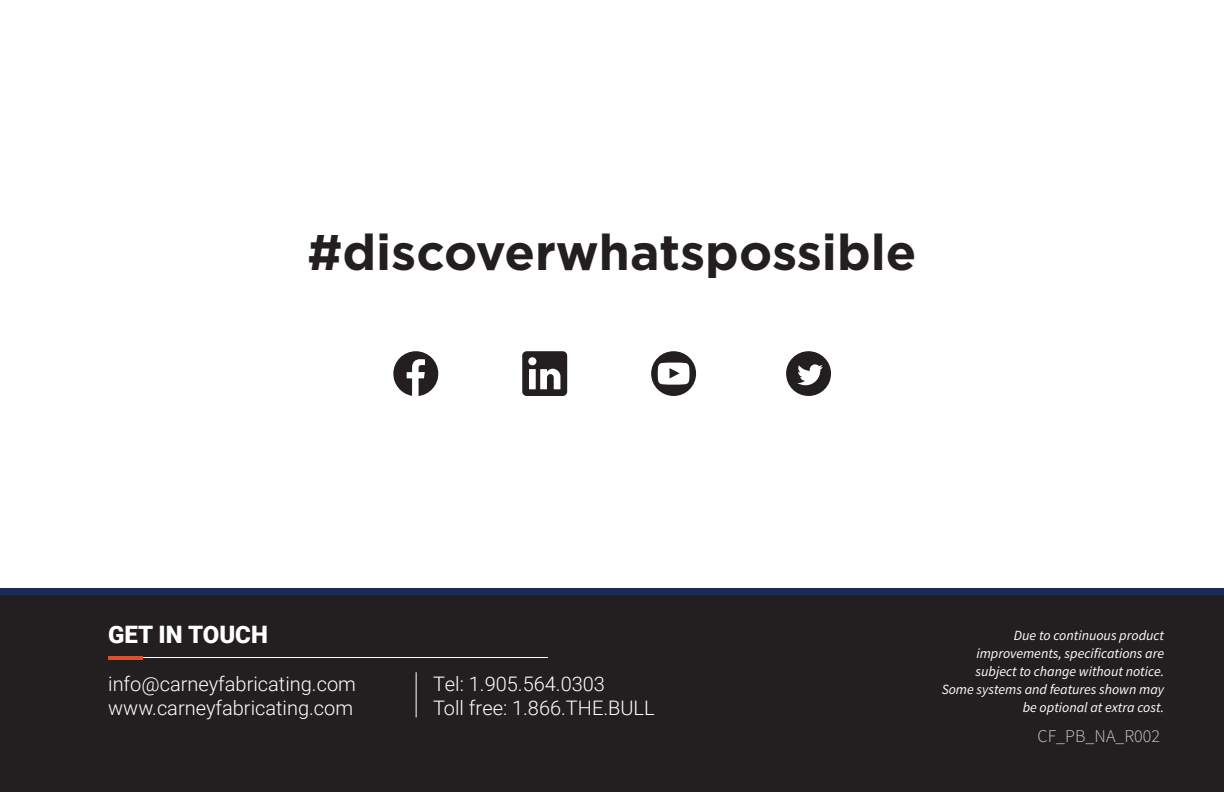
<style>
.page{position:relative;width:1224px;height:792px;background:#fff}
.page>*{position:absolute;margin:0;border:0;box-sizing:border-box;transform-origin:0 0}
.t1{font:700 50px "Gotham";color:#231f20}
.t2{font:900 24px "Roboto";color:#fff}
.t3{font:300 20px "Roboto";color:#fff}
.t4{font:300 18px "Source Sans Pro";color:#cbc8c9}
.t5{font:italic 14px/18px "Source Sans Pro";color:#fff;text-align:justify}
</style>
<div class="page">
<svg style="left:393px;top:351px;width:45px;height:45px"></svg>
<svg style="left:522px;top:351px;width:45px;height:45px"></svg>
<svg style="left:786px;top:351px;width:45px;height:45px"></svg>
<div style="left:0;top:593px;width:1224px;height:199px;background:#231f20"></div>
<div style="left:0;top:588px;width:1224px;height:7px;background:#1c2a57"></div>
<hr style="left:108px;top:657px;width:439px;height:1px;background:#fff">
<hr style="left:108px;top:656px;width:35px;height:3px;background:#da5229">
<hr style="left:416px;top:672px;width:1px;height:45px;background:#fff">
<svg style="left:651px;top:351px;width:45px;height:45px"></svg>
<p class="t1" style="left:307px;top:219px;width:611px">#discoverwhatspossible</p>
<p class="t2" style="left:108px;top:617px;width:161px">GET IN TOUCH</p>
<p class="t3" style="left:108px;top:670px;width:249px">info@carneyfabricating.com</p>
<p class="t3" style="left:108px;top:694px;width:246px">www.carneyfabricating.com</p>
<p class="t3" style="left:433px;top:670px;width:174px">Tel: 1.905.564.0303</p>
<p class="t3" style="left:433px;top:694px;width:223px">Toll free: 1.866.THE.BULL</p>
<p class="t5" style="left:976px;top:626px;width:190px;text-indent:38px">Due to continuous product improvements, specifications are subject to change without notice.</p>
<p class="t5" style="left:942px;top:680px;width:224px;text-align:right">Some systems and features shown may be optional at extra cost.</p>
<p class="t4" style="left:1038px;top:725px;width:124px">CF_PB_NA_R002</p>
</div>
